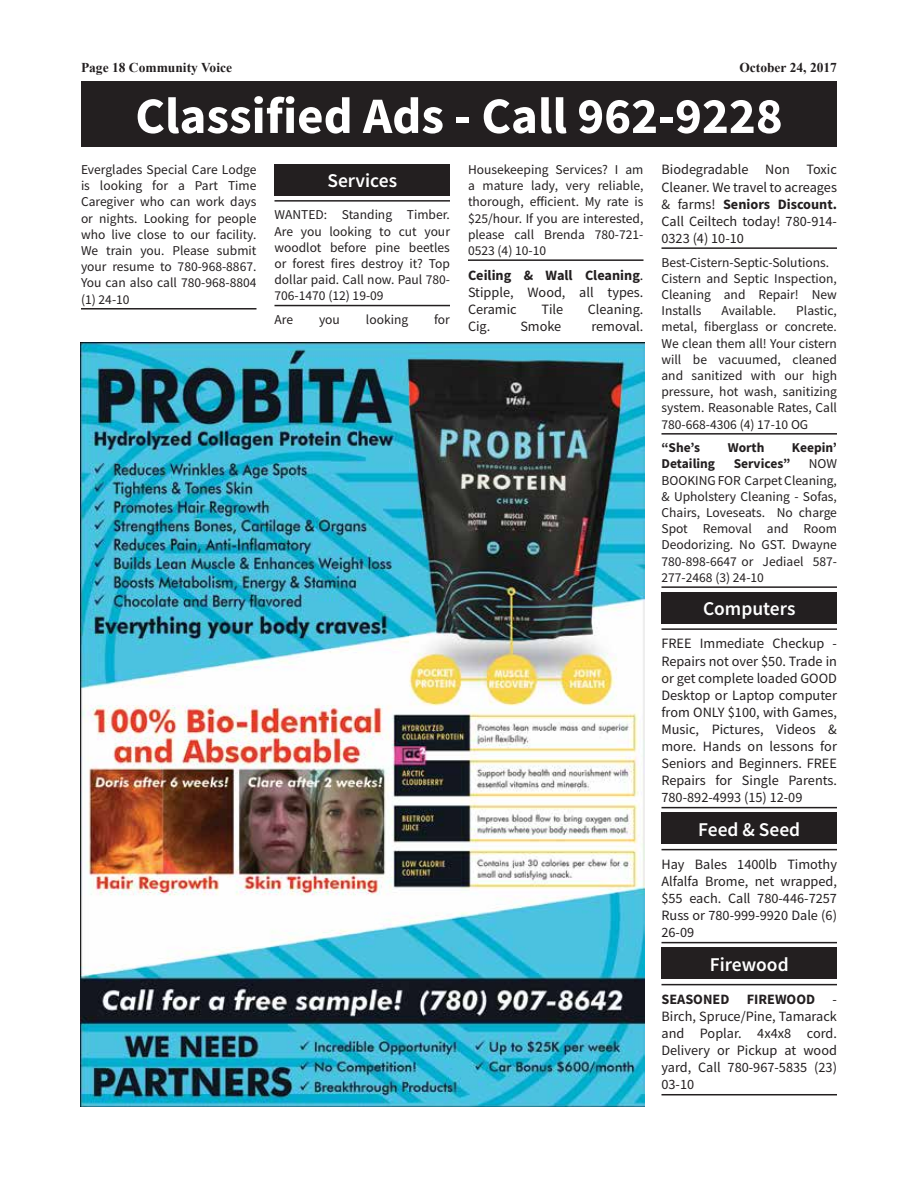
<style>
.page{position:relative;width:918px;height:1188px;background:#fff}
.page>*{position:absolute;margin:0;border:0;box-sizing:border-box;transform-origin:0 0}
.t1{font:700 51px "Source Sans Pro";color:#fff}
.t2{font:600 19.5px "Source Sans Pro";color:#fff}
.t3{font:14.25px/17.1px "Source Sans Pro";color:#231f20;text-align:justify}
.t4{font:13.5px/16.2px "Source Sans Pro";color:#231f20;text-align:justify}
.t5{font:700 13.5px "Source Sans Pro";color:#231f20}
.t6{font:700 13.5px "Times New Roman";color:#231f20}
.s1{font-weight:700}
</style>
<div class="page">
<hr style="left:81px;top:308px;width:175px;height:2px;background:#231f20">
<hr style="left:274px;top:200px;width:176px;height:2px;background:#231f20">
<hr style="left:274px;top:305px;width:176px;height:1px;background:#231f20">
<div style="left:274px;top:164px;width:176px;height:32px;background:#231f20"></div>
<hr style="left:468px;top:259px;width:176px;height:2px;background:#231f20">
<hr style="left:662px;top:247px;width:175px;height:2px;background:#231f20">
<hr style="left:662px;top:433px;width:175px;height:2px;background:#231f20">
<hr style="left:662px;top:586px;width:175px;height:2px;background:#231f20">
<hr style="left:662px;top:628px;width:175px;height:2px;background:#231f20">
<hr style="left:662px;top:807px;width:175px;height:1px;background:#231f20">
<hr style="left:662px;top:849px;width:175px;height:1px;background:#231f20">
<hr style="left:662px;top:942px;width:175px;height:1px;background:#231f20">
<hr style="left:662px;top:984px;width:175px;height:1px;background:#231f20">
<hr style="left:662px;top:1094px;width:175px;height:1px;background:#231f20">
<div style="left:662px;top:592px;width:175px;height:32px;background:#231f20"></div>
<div style="left:662px;top:813px;width:175px;height:31px;background:#231f20"></div>
<div style="left:662px;top:948px;width:175px;height:31px;background:#231f20"></div>
<div style="left:81px;top:81px;width:756px;height:66px;background:#231f20"></div>
<img style="left:81px;top:343px;width:563px;height:764px">
<p class="t6" style="left:81px;top:58px;width:153px">Page 18 Community Voice</p>
<p class="t6" style="left:739px;top:58px;width:99px">October 24, 2017</p>
<h1 class="t1" style="left:135px;top:82px;width:649px">Classified Ads - Call 962-9228</h1>
<p class="t4" style="left:81px;top:161px;width:177px">Everglades Special Care Lodge is looking for a Part Time Caregiver who can work days or nights. Looking for people who live close to our facility.<br>We train you. Please submit your resume to 780-968-8867.<br>You can also call 780-968-8804 (1) 24-10</p>
<h2 class="t2" style="left:327px;top:168px;width:71px">Services</h2>
<p class="t4" style="left:274px;top:207px;width:177px">WANTED: Standing Timber.<br>Are you looking to cut your woodlot before pine beetles or forest fires destroy it? Top dollar paid. Call now. Paul 780- 706-1470 (12) 19-09</p>
<p class="t4" style="left:274px;top:311px;width:20px">Are</p>
<p class="t4" style="left:319px;top:311px;width:22px">you</p>
<p class="t4" style="left:366px;top:311px;width:44px">looking</p>
<p class="t4" style="left:434px;top:311px;width:17px">for</p>
<p class="t4" style="left:468px;top:161px;width:177px">Housekeeping Services? I am a mature lady, very reliable, thorough, efficient. My rate is $25/hour. If you are interested, please call Brenda 780-721- 0523 (4) 10-10</p>
<p class="t3" style="left:468px;top:266px;width:177px"><span class="s1">Ceiling &amp; Wall Cleaning</span>.<br>Stipple, Wood, all types.<br>Ceramic</p>
<p class="t3" style="left:541px;top:300px;width:23px">Tile</p>
<p class="t3" style="left:588px;top:300px;width:57px">Cleaning.</p>
<p class="t3" style="left:468px;top:317px;width:24px">Cig.</p>
<p class="t3" style="left:520px;top:317px;width:43px">Smoke</p>
<p class="t3" style="left:591px;top:317px;width:54px">removal.</p>
<p class="t3" style="left:662px;top:161px;width:177px">Biodegradable Non Toxic Cleaner. We travel to acreages &amp; farms! <span class="s1">Seniors Discount.<br></span>Call Ceiltech today! 780-914- 0323 (4) 10-10</p>
<p class="t4" style="left:662px;top:254px;width:177px;text-align:left">Best-Cistern-Septic-Solutions.<br>Cistern and Septic Inspection,<br>Cleaning and Repair! New<br>Installs</p>
<p class="t4" style="left:662px;top:303px;width:177px;text-indent:135px">Plastic, metal, fiberglass or concrete.<br>We clean them all! Your cistern will be vacuumed, cleaned and sanitized with our high pressure, hot wash, sanitizing system. Reasonable Rates, Call 780-668-4306 (4) 17-10 OG</p>
<p class="t5" style="left:662px;top:439px;width:40px">“She’s</p>
<p class="t5" style="left:728px;top:439px;width:38px">Worth</p>
<p class="t5" style="left:792px;top:439px;width:47px">Keepin’</p>
<p class="t5" style="left:662px;top:455px;width:55px">Detailing</p>
<p class="t5" style="left:734px;top:455px;width:58px">Services”</p>
<p class="t4" style="left:722px;top:303px;width:56px">Available.</p>
<p class="t4" style="left:662px;top:456px;width:177px;text-indent:147px">NOW BOOKING FOR Carpet Cleaning, &amp; Upholstery Cleaning - Sofas, Chairs, Loveseats. No charge Spot Removal and Room Deodorizing. No GST. Dwayne 780-898-6647 or Jediael 587- 277-2468 (3) 24-10</p>
<h2 class="t2" style="left:703px;top:596px;width:94px">Computers</h2>
<p class="t3" style="left:662px;top:635px;width:177px">FREE Immediate Checkup - Repairs not over $50. Trade in or get complete loaded GOOD Desktop or Laptop computer from ONLY $100, with Games, Music, Pictures, Videos &amp; more. Hands on lessons for Seniors and Beginners. FREE Repairs for Single Parents.<br>780-892-4993 (15) 12-09</p>
<h2 class="t2" style="left:698px;top:817px;width:104px">Feed &amp; Seed</h2>
<p class="t3" style="left:662px;top:856px;width:177px">Hay Bales 1400lb Timothy Alfalfa Brome, net wrapped, $55 each. Call 780-446-7257<br>Russ or 780-999-9920 Dale (6)<br>26-09</p>
<h2 class="t2" style="left:710px;top:952px;width:80px">Firewood</h2>
<p class="t3" style="left:662px;top:991px;width:177px"><span class="s1">SEASONED FIREWOOD</span> - Birch, Spruce/Pine, Tamarack and Poplar. 4x4x8 cord.<br>Delivery or Pickup at wood yard, Call 780-967-5835 (23)<br>03-10</p>
</div>
